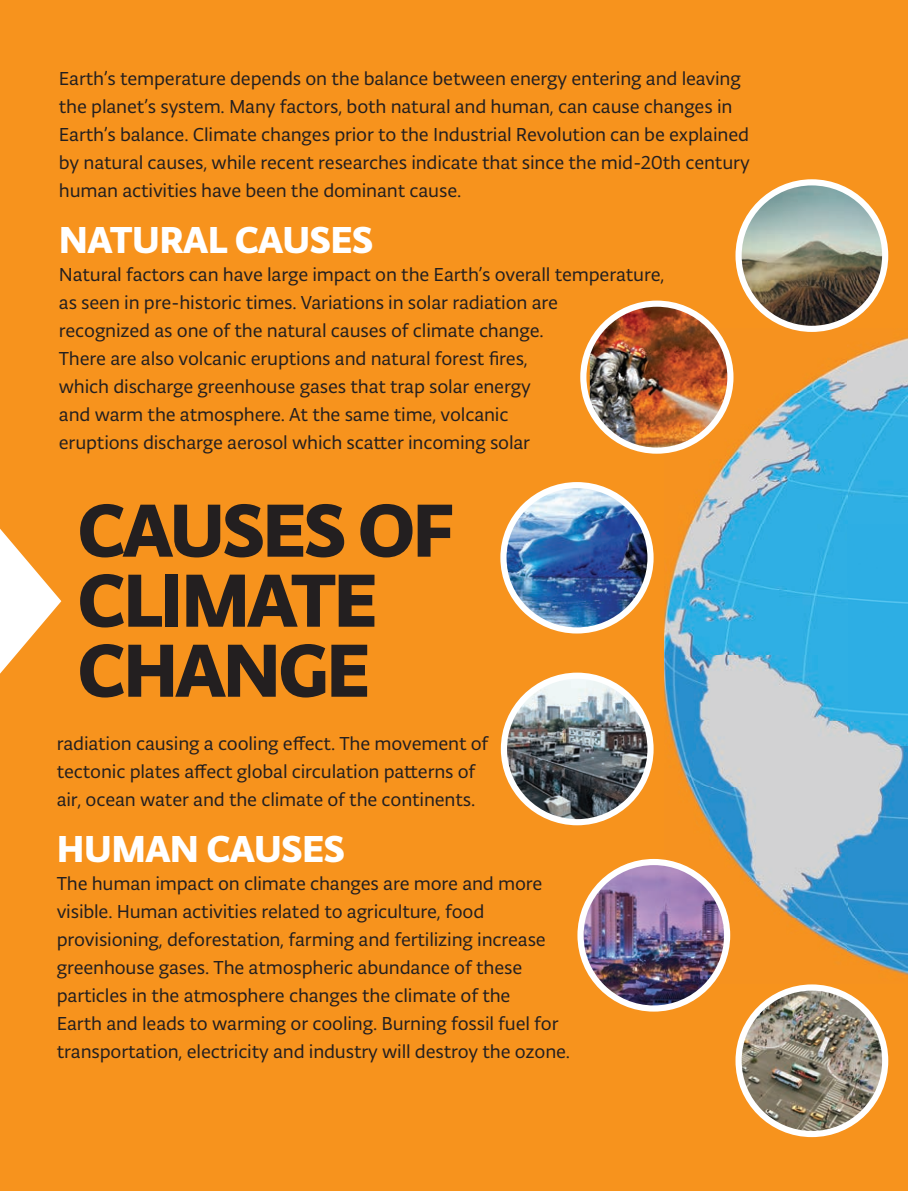
<style>
.page{position:relative;width:908px;height:1191px;background:#fff}
.page>*{position:absolute;margin:0;border:0;box-sizing:border-box;transform-origin:0 0}
.t1{font:80px/70px "Typonine Sans Bld";letter-spacing:-.03em;color:#231f20}
.t2{font:40px "Typonine Sans Bld";letter-spacing:-.01em;color:#fff}
.t3{font:20px/28px "Typonine Sans";letter-spacing:-.01em;color:#231f20}
</style>
<div class="page">
<div style="left:0;top:0;width:907px;height:1191px;background:#f7931d"></div>
<img style="left:664px;top:338px;width:243px;height:638px">
<img style="left:735px;top:984px;width:152px;height:153px">
<img style="left:580px;top:179px;width:307px;height:275px">
<img style="left:500px;top:672px;width:153px;height:153px">
<img style="left:500px;top:482px;width:153px;height:151px">
<img style="left:577px;top:859px;width:152px;height:152px">
<svg style="left:0;top:528px;width:61px;height:146px"></svg>
<p class="t3" style="left:59px;top:64px;width:692px">Earth’s temperature depends on the balance between energy entering and leaving the planet’s system. Many factors, both natural and human, can cause changes in Earth’s balance. Climate changes prior to the Industrial Revolution can be explained by natural causes, while recent researches indicate that since the mid-20th century human activities have been the dominant cause.</p>
<h2 class="t2" style="left:59px;top:215px;width:315px">NATURAL CAUSES</h2>
<p class="t3" style="left:59px;top:260px;width:606px">Natural factors can have large impact on the Earth’s overall temperature, as seen in pre-historic times. Variations in solar radiation are<br>recognized as one of the natural causes of climate change.<br>There are also volcanic eruptions and natural forest fires,<br>which discharge greenhouse gases that trap solar energy<br>and warm the atmosphere. At the same time, volcanic<br>eruptions discharge aerosol which scatter incoming solar</p>
<h1 class="t1" style="left:78px;top:495px;width:377px">CAUSES OF<br>CLIMATE<br>CHANGE</h1>
<p class="t3" style="left:57px;top:729px;width:433px">radiation causing a cooling effect. The movement of tectonic plates affect global circulation patterns of air, ocean water and the climate of the continents.</p>
<h2 class="t2" style="left:57px;top:825px;width:289px">HUMAN CAUSES</h2>
<p class="t3" style="left:57px;top:869px;width:514px">The human impact on climate changes are more and more visible. Human activities related to agriculture, food provisioning, deforestation, farming and fertilizing increase greenhouse gases. The atmospheric abundance of these particles in the atmosphere changes the climate of the<br>Earth and leads to warming or cooling. Burning fossil fuel for transportation, electricity and industry will destroy the ozone.</p>
</div>
